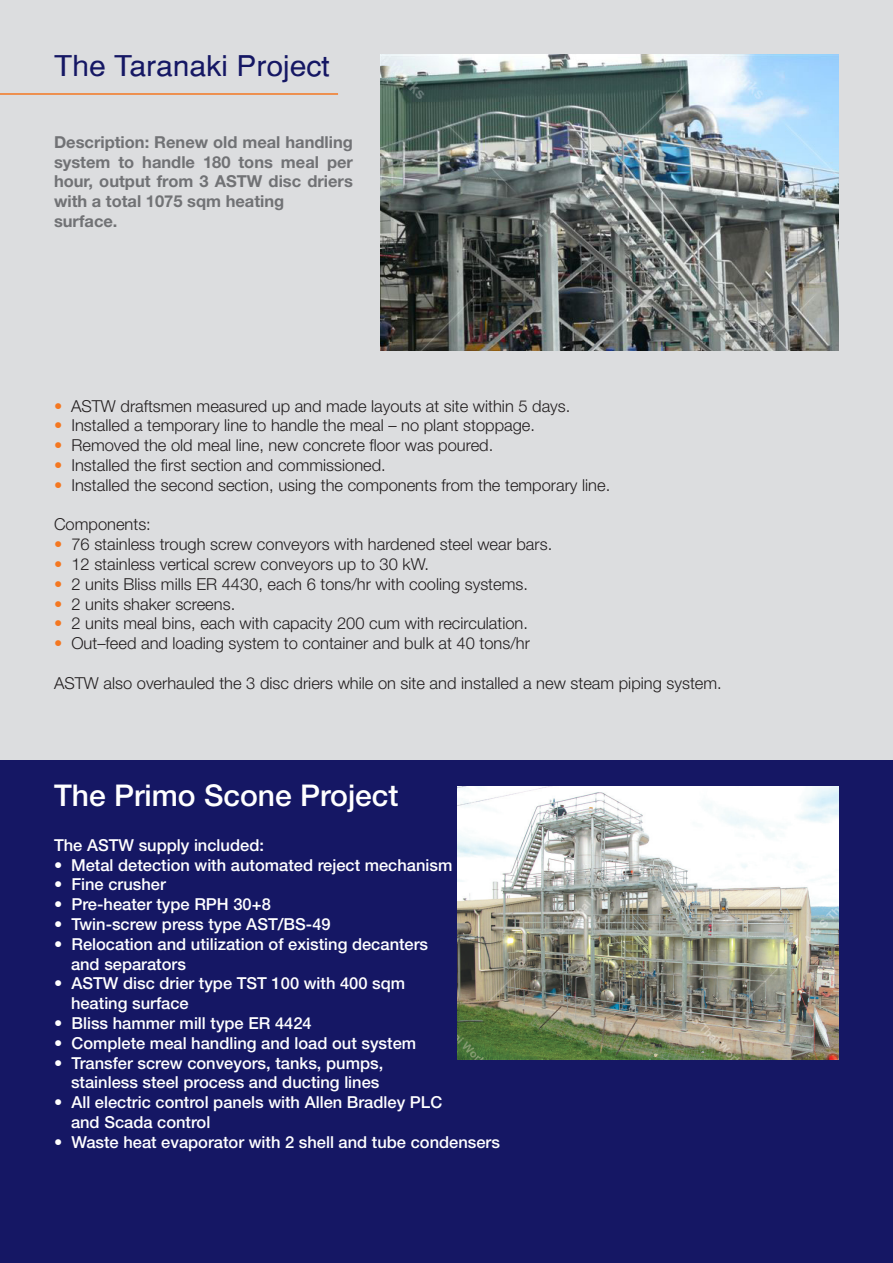
<style>
.page{position:relative;width:893px;height:1263px;background:#dcdddf}
.page>*{position:absolute;margin:0;border:0;box-sizing:border-box;transform-origin:0 0}
.Paragraph_Style_1{font:500 30px "Helvetica Neue LT Std";color:#fff}
.t1{font:28.5px "Helvetica";color:#151764;scale:1.05 1}
.Back_text_11pt{font:300 16.5px "Helvetica Neue LT Std";color:#231f20}
.Paragraph_Style_1-2{font:500 16.5px "Helvetica Neue LT Std";color:#fff}
.Gray_text_11pt{font:700 16.5px/19.8px "Helvetica Neue LT Std";color:#717275;text-align:justify}
.s1{color:#f47721}
</style>
<div class="page">
<div style="left:0;top:760px;width:893px;height:503px;background:#151764"></div>
<hr style="left:0;top:93px;width:338px;height:2px;background:#f47721">
<img style="left:457px;top:787px;width:382px;height:272px">
<img style="left:381px;top:55px;width:458px;height:295px">
<p class="t1" style="left:54px;top:49px;width:264px">The Taranaki Project</p>
<p class="Gray_text_11pt" style="left:54px;top:132px;width:300px">Description: Renew old meal handling system to handle 180 tons meal per hour, output from 3 ASTW disc driers with a total 1075 sqm heating</p>
<p class="Gray_text_11pt" style="left:54px;top:211px;width:65px">surface.</p>
<p class="Back_text_11pt" style="left:54px;top:396px;width:518px"><span class="s1">•</span> ASTW draftsmen measured up and made layouts at site within 5 days.</p>
<p class="Back_text_11pt" style="left:54px;top:415px;width:483px"><span class="s1">•</span> Installed a temporary line to handle the meal – no plant stoppage.</p>
<p class="Back_text_11pt" style="left:54px;top:435px;width:441px"><span class="s1">•</span> Removed the old meal line, new concrete floor was poured.</p>
<p class="Back_text_11pt" style="left:54px;top:455px;width:333px"><span class="s1">•</span> Installed the first section and commissioned.</p>
<p class="Back_text_11pt" style="left:54px;top:475px;width:558px"><span class="s1">•</span> Installed the second section, using the components from the temporary line.</p>
<p class="Back_text_11pt" style="left:54px;top:514px;width:98px">Components:</p>
<p class="Back_text_11pt" style="left:54px;top:534px;width:500px"><span class="s1">•</span> 76 stainless trough screw conveyors with hardened steel wear bars.</p>
<p class="Back_text_11pt" style="left:54px;top:554px;width:377px"><span class="s1">•</span> 12 stainless vertical screw conveyors up to 30 kW.</p>
<p class="Back_text_11pt" style="left:54px;top:574px;width:475px"><span class="s1">•</span> 2 units Bliss mills ER 4430, each 6 tons/hr with cooling systems.</p>
<p class="Back_text_11pt" style="left:54px;top:594px;width:183px"><span class="s1">•</span> 2 units shaker screens.</p>
<p class="Back_text_11pt" style="left:54px;top:613px;width:476px"><span class="s1">•</span> 2 units meal bins, each with capacity 200 cum with recirculation.</p>
<p class="Back_text_11pt" style="left:54px;top:633px;width:477px"><span class="s1">•</span> Out–feed and loading system to container and bulk at 40 tons/hr</p>
<p class="Back_text_11pt" style="left:54px;top:673px;width:669px">ASTW also overhauled the 3 disc driers while on site and installed a new steam piping system.</p>
<p class="Paragraph_Style_1" style="left:54px;top:777px;width:346px">The Primo Scone Project</p>
<p class="Paragraph_Style_1-2" style="left:54px;top:835px;width:211px">The ASTW supply included:</p>
<p class="Paragraph_Style_1-2" style="left:54px;top:855px;width:400px">• Metal detection with automated reject mechanism</p>
<p class="Paragraph_Style_1-2" style="left:54px;top:875px;width:113px">• Fine crusher</p>
<p class="Paragraph_Style_1-2" style="left:54px;top:894px;width:218px">• Pre-heater type RPH 30+8</p>
<p class="Paragraph_Style_1-2" style="left:54px;top:914px;width:278px">• Twin-screw press type AST/BS-49</p>
<p class="Paragraph_Style_1-2" style="left:54px;top:934px;width:376px">• Relocation and utilization of existing decanters</p>
<p class="Paragraph_Style_1-2" style="left:71px;top:954px;width:116px">and separators</p>
<p class="Paragraph_Style_1-2" style="left:54px;top:974px;width:353px">• ASTW disc drier type TST 100 with 400 sqm</p>
<p class="Paragraph_Style_1-2" style="left:71px;top:993px;width:119px">heating surface</p>
<p class="Paragraph_Style_1-2" style="left:54px;top:1013px;width:259px">• Bliss hammer mill type ER 4424</p>
<p class="Paragraph_Style_1-2" style="left:54px;top:1033px;width:364px">• Complete meal handling and load out system</p>
<p class="Paragraph_Style_1-2" style="left:54px;top:1053px;width:331px">• Transfer screw conveyors, tanks, pumps,</p>
<p class="Paragraph_Style_1-2" style="left:71px;top:1073px;width:310px">stainless steel process and ducting lines</p>
<p class="Paragraph_Style_1-2" style="left:54px;top:1092px;width:390px">• All electric control panels with Allen Bradley PLC</p>
<p class="Paragraph_Style_1-2" style="left:71px;top:1112px;width:141px">and Scada control</p>
<p class="Paragraph_Style_1-2" style="left:54px;top:1132px;width:447px">• Waste heat evaporator with 2 shell and tube condensers</p>
</div>
